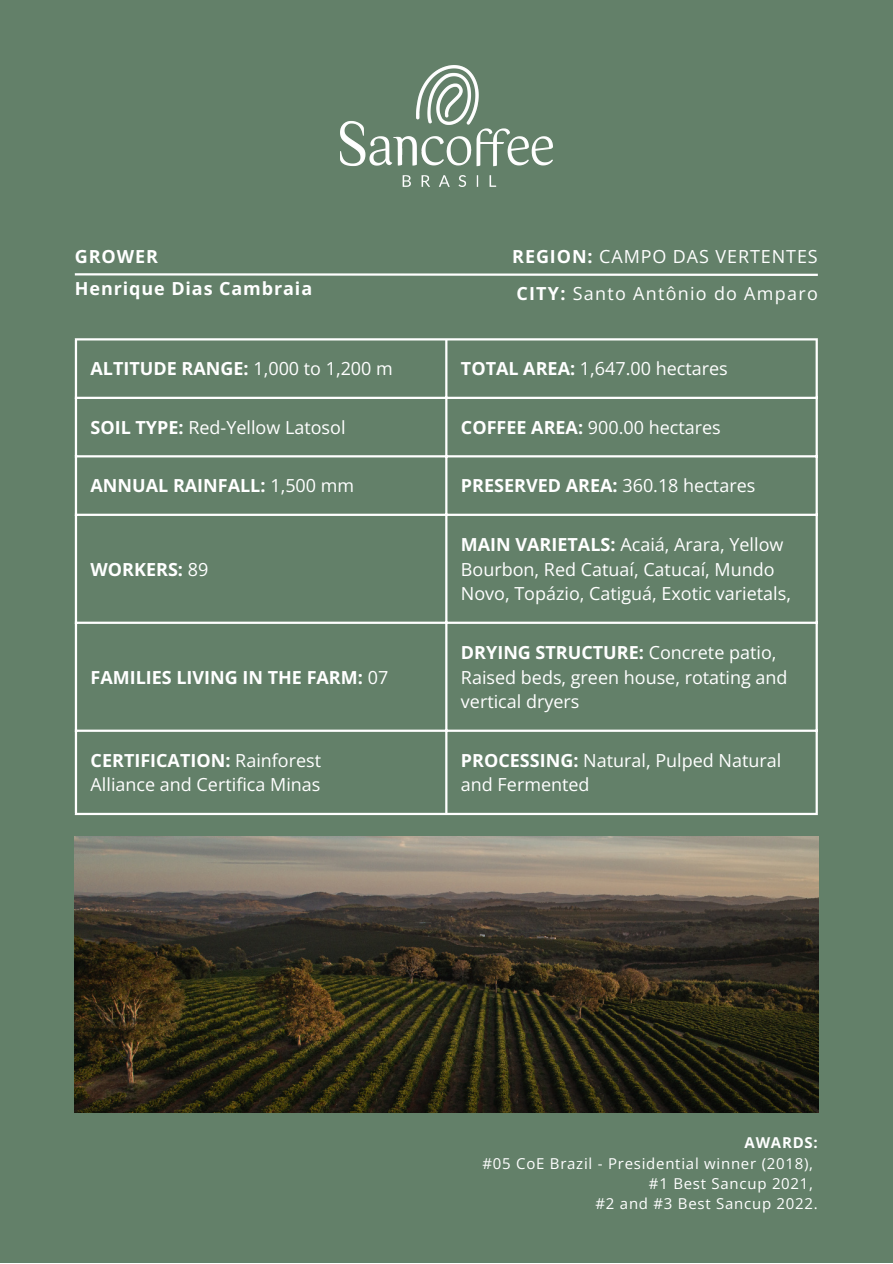
<style>
.page{position:relative;width:893px;height:1264px;background:#fff}
.page>*{position:absolute;margin:0;border:0;box-sizing:border-box;transform-origin:0 0}
.t1{font:18px/24.8px "Open Sans";color:#fff}
.t2{font:700 18px "Open Sans";color:#fff}
.t3{font:18px "Open Sans";letter-spacing:.07em;color:#fff}
.t4{font:18px "Open Sans";letter-spacing:.05em;color:#fff}
.t5{font:700 18px "Open Sans";letter-spacing:.05em;color:#fff}
.t6{font:15px "Open Sans";letter-spacing:.05em;color:#fff}
.t7{font:700 15px "Open Sans";letter-spacing:.05em;color:#fff}
.s1{font-weight:700}
.s2{font-weight:400}
</style>
<div class="page">
<div style="left:0;top:0;width:892px;height:1262px;background:#638069"></div>
<svg style="left:74px;top:273px;width:744px;height:3px;background:#d7ded9"></svg>
<img style="left:340px;top:65px;width:212px;height:122px">
<img style="left:75px;top:836px;width:743px;height:276px">
<hr style="left:75px;top:340px;width:2px;height:472px;background:#fff">
<hr style="left:445px;top:340px;width:2px;height:472px;background:#fff">
<hr style="left:815px;top:340px;width:2px;height:472px;background:#fff">
<hr style="left:75px;top:338px;width:742px;height:2px;background:#fff">
<hr style="left:75px;top:397px;width:742px;height:2px;background:#fff">
<hr style="left:75px;top:455px;width:742px;height:2px;background:#fff">
<hr style="left:75px;top:513px;width:742px;height:3px;background:#fff">
<hr style="left:75px;top:621px;width:742px;height:3px;background:#fff">
<hr style="left:75px;top:729px;width:742px;height:2px;background:#fff">
<hr style="left:75px;top:812px;width:742px;height:3px;background:#fff">
<p class="t2" style="left:75px;top:244px;width:85px">GROWER</p>
<p class="t5" style="left:75px;top:275px;width:239px">Henrique Dias Cambraia</p>
<p class="t4" style="left:512px;top:244px;width:307px"><span class="s1">REGION:</span> CAMPO DAS VERTENTES</p>
<p class="t3" style="left:516px;top:280px;width:303px"><span class="s1">CITY:</span> Santo Antônio do Amparo</p>
<p class="t2" style="left:91px;top:356px;width:304px">ALTITUDE RANGE: <span class="s2">1,000 to 1,200 m</span></p>
<p class="t1" style="left:461px;top:356px;width:268px"><span class="s1">TOTAL AREA:</span> 1,647.00 hectares</p>
<p class="t1" style="left:91px;top:414px;width:256px"><span class="s1">SOIL TYPE:</span> Red-Yellow Latosol</p>
<p class="t1" style="left:461px;top:414px;width:261px"><span class="s1">COFFEE AREA:</span> 900.00 hectares</p>
<p class="t2" style="left:91px;top:473px;width:265px">ANNUAL RAINFALL: <span class="s2">1,500 mm</span></p>
<p class="t2" style="left:461px;top:473px;width:296px">PRESERVED AREA: <span class="s2">360.18 hectares</span></p>
<p class="t2" style="left:91px;top:556px;width:119px">WORKERS: <span class="s2">89</span></p>
<p class="t2" style="left:91px;top:664px;width:299px">FAMILIES LIVING IN THE FARM: <span class="s2">07</span></p>
<p class="t2" style="left:91px;top:747px;width:232px">CERTIFICATION: <span class="s2">Rainforest</span></p>
<p class="t1" style="left:91px;top:772px;width:231px">Alliance and Certifica Minas</p>
<p class="t1" style="left:461px;top:531px;width:324px"><span class="s1">MAIN VARIETALS:</span> Acaiá, Arara, Yellow</p>
<p class="t1" style="left:461px;top:556px;width:315px">Bourbon, Red Catuaí, Catucaí, Mundo</p>
<p class="t1" style="left:461px;top:581px;width:331px">Novo, Topázio, Catiguá, Exotic varietals,</p>
<p class="t2" style="left:461px;top:639px;width:317px">DRYING STRUCTURE: <span class="s2">Concrete patio,</span></p>
<p class="t1" style="left:461px;top:664px;width:328px">Raised beds, green house, rotating and vertical dryers</p>
<p class="t1" style="left:461px;top:747px;width:322px"><span class="s1">PROCESSING:</span> Natural, Pulped Natural and Fermented</p>
<p class="t7" style="left:744px;top:1132px;width:75px">AWARDS:</p>
<p class="t6" style="left:482px;top:1152px;width:332px">#05 CoE Brazil - Presidential winner (2018),</p>
<p class="t6" style="left:649px;top:1172px;width:166px">#1 Best Sancup 2021,</p>
<p class="t6" style="left:595px;top:1192px;width:224px">#2 and #3 Best Sancup 2022.</p>
</div>
